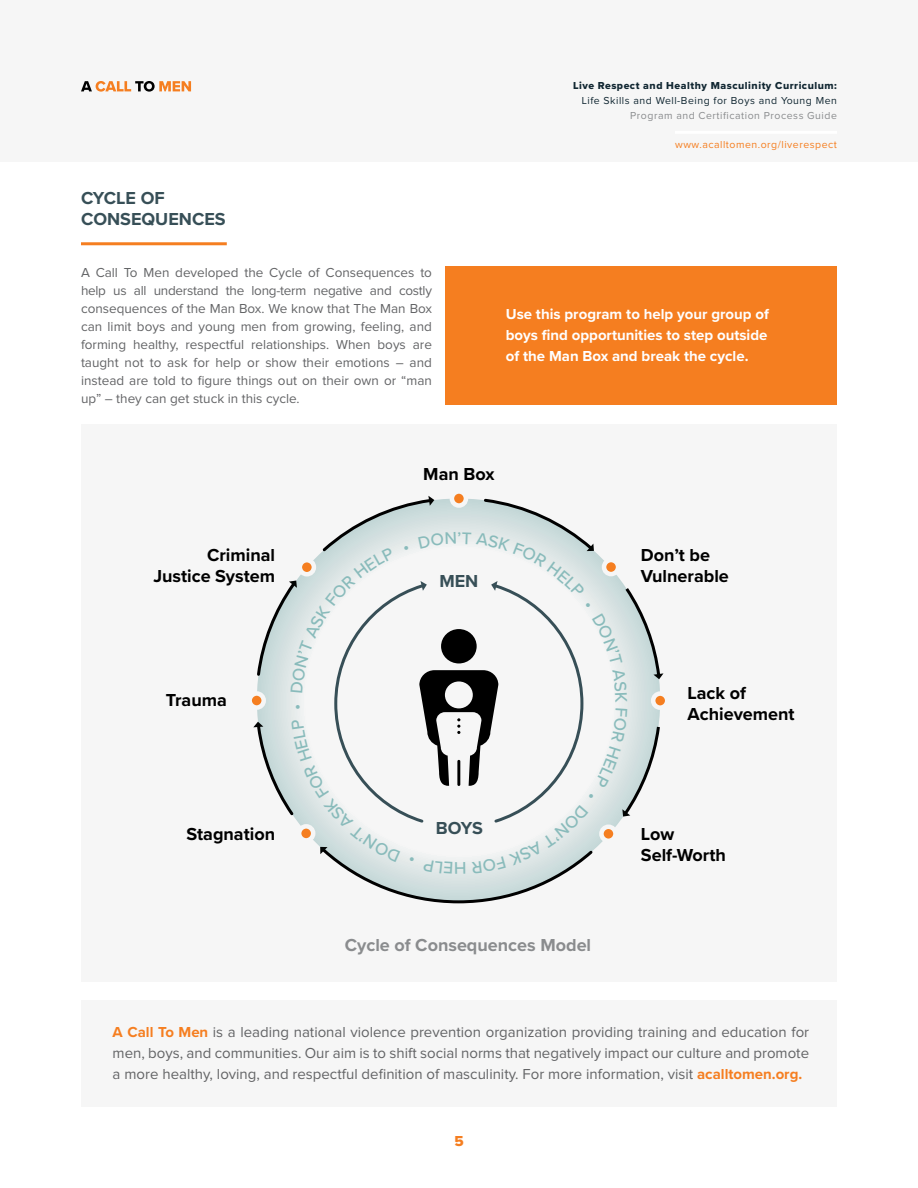
<style>
.page{position:relative;width:918px;height:1188px;background:#fff}
.page>*{position:absolute;margin:0;border:0;box-sizing:border-box;transform-origin:0 0}
.t1{font:700 18px/21px "Proxima Nova";color:#000}
.t2{font:700 18px/21px "Proxima Nova";color:#374f57}
.t3{font:700 18px "Proxima Nova";color:#8a8c8e}
.t4{font:15px/21px "Proxima Nova";color:#636466;text-align:justify}
.t5{font:700 15px/21px "Proxima Nova";color:#fff;text-align:justify}
.t6{font:15px "Proxima Nova Extrabld";color:#f57e20}
.t7{font:13.5px/18px "Proxima Nova";color:#636466;text-align:justify}
.t8{font:10.5px "Proxima Nova Extrabld";letter-spacing:.05em;color:#112732}
.t9{font:10.5px "Proxima Nova";letter-spacing:.05em;color:#112732}
.t10{font:10.5px "Proxima Nova";letter-spacing:.05em;color:#8a8c8e}
.t11{font:10.5px "Proxima Nova";letter-spacing:.05em;color:#f57e20}
.s1{font-weight:700;color:#f57e20}
</style>
<div class="page">
<div style="left:0;top:0;width:918px;height:162px;background:#f6f6f6"></div>
<svg style="left:81px;top:81px;width:110px;height:11px"></svg>
<hr style="left:675px;top:131px;width:162px;height:3px;background:#fff">
<div style="left:81px;top:424px;width:756px;height:558px;background:#f6f6f6"></div>
<div style="left:446px;top:267px;width:391px;height:138px;background:#f57e20"></div>
<div style="left:81px;top:1000px;width:756px;height:107px;background:#f6f6f6"></div>
<hr style="left:81px;top:242px;width:146px;height:3px;background:#f57e20">
<svg style="left:452px;top:491px;width:14px;height:15px"></svg>
<div style="left:450px;top:489px;width:18px;height:19px;border:4px solid #f6f6f6;border-radius:50%"></div>
<div style="left:247px;top:691px;width:19px;height:19px;border:4px solid #f6f6f6;border-radius:50%"></div>
<div style="left:651px;top:691px;width:18px;height:19px;border:4px solid #f6f6f6;border-radius:50%"></div>
<svg style="left:253px;top:496px;width:410px;height:408px"></svg>
<p class="t8" style="left:573px;top:78px;width:265px">Live Respect and Healthy Masculinity Curriculum:</p>
<p class="t9" style="left:582px;top:96px;width:257px">Life Skills and Well-Being for Boys and Young Men</p>
<p class="t10" style="left:630px;top:111px;width:208px">Program and Certification Process Guide</p>
<h1 class="t2" style="left:81px;top:187px;width:146px">CYCLE OF<br>CONSEQUENCES</h1>
<p class="t7" style="left:81px;top:264px;width:353px">A Call To Men developed the Cycle of Consequences to help us all understand the long-term negative and costly consequences of the Man Box. We know that The Man Box can limit boys and young men from growing, feeling, and forming healthy, respectful relationships. When boys are taught not to ask for help or show their emotions – and instead are told to figure things out on their own or “man up” – they can get stuck in this cycle.</p>
<p class="t11" style="left:675px;top:139px;width:163px">www.acalltomen.org/liverespect</p>
<p class="t5" style="left:506px;top:303px;width:265px">Use this program to help your group of boys find opportunities to step outside of the Man Box and break the cycle.</p>
<h1 class="t1" style="left:423px;top:463px;width:73px">Man Box</h1>
<h1 class="t1" style="left:153px;top:544px;width:123px;text-align:right">Criminal<br>Justice System</h1>
<h1 class="t2" style="left:439px;top:570px;width:41px">MEN</h1>
<h1 class="t1" style="left:641px;top:544px;width:89px">Don’t be<br>Vulnerable</h1>
<h1 class="t1" style="left:166px;top:689px;width:63px">Trauma</h1>
<h1 class="t1" style="left:688px;top:682px;width:109px">Lack of<br>Achievement</h1>
<h1 class="t2" style="left:436px;top:817px;width:49px">BOYS</h1>
<h1 class="t1" style="left:187px;top:823px;width:90px">Stagnation</h1>
<h1 class="t1" style="left:641px;top:823px;width:87px">Low<br>Self-Worth</h1>
<h1 class="t3" style="left:345px;top:931px;width:248px">Cycle of Consequences Model</h1>
<p class="t4" style="left:113px;top:1022px;width:698px"><span class="s1">A Call To Men</span> is a leading national violence prevention organization providing training and education for men, boys, and communities. Our aim is to shift social norms that negatively impact our culture and promote a more healthy, loving, and respectful definition of masculinity. For more information, visit <span class="s1">acalltomen.org.</span></p>
<p class="t6" style="left:454px;top:1130px;width:11px">5</p>
</div>
